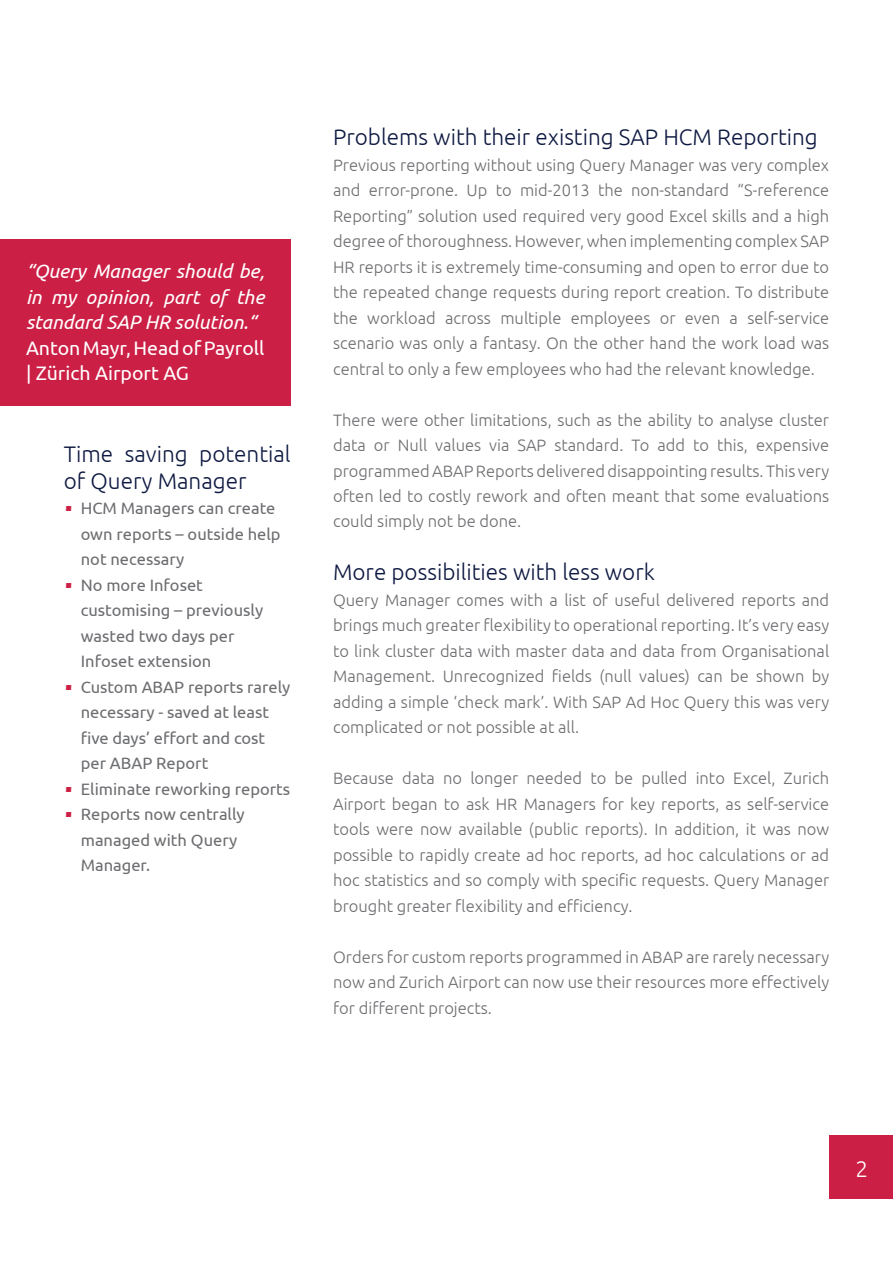
<style>
.page{position:relative;width:893px;height:1263px;background:#fff}
.page>*{position:absolute;margin:0;border:0;box-sizing:border-box;transform-origin:0 0}
.t1{font:300 22.5px/27px "Ubuntu";color:#0e1941}
.t2{font:300 22.5px "Ubuntu";color:#fff}
.t3{font:italic 19.5px/25.5px "Ubuntu";color:#fff;text-align:justify}
.t4{font:19.5px/25.5px "Ubuntu";color:#fff}
.t5{font:300 16.5px/25.5px "Ubuntu";color:#6c6d70;text-align:justify}
.t6{font:16.5px/25.5px "Ubuntu";color:#6c6d70}
.s1{font-family:"ITC Eras Std";font-weight:500;color:#cc1f45}
</style>
<div class="page">
<div style="left:830px;top:1135px;width:63px;height:64px;background:#cc1f45"></div>
<div style="left:0;top:240px;width:291px;height:166px;background:#cc1f45"></div>
<p class="t3" style="left:26px;top:258px;width:240px">“Query Manager should be, in my opinion, part of the standard SAP HR solution.“</p>
<p class="t4" style="left:26px;top:334px;width:240px">Anton Mayr, Head of Payroll | Zürich Airport AG</p>
<h1 class="t1" style="left:64px;top:440px;width:228px">Time saving potential of Query Manager</h1>
<p class="t6" style="left:81px;top:495px;width:201px;text-indent:-17px"><span class="s1">•</span> HCM Managers can create own reports – outside help not necessary</p>
<p class="t6" style="left:81px;top:572px;width:184px;text-indent:-17px"><span class="s1">•</span> No more Infoset customising – previously wasted two days per<br>Infoset extension</p>
<p class="t6" style="left:81px;top:674px;width:211px;text-indent:-17px"><span class="s1">•</span> Custom ABAP reports rarely necessary - saved at least five days’ effort and cost per ABAP Report</p>
<p class="t6" style="left:64px;top:776px;width:228px"><span class="s1">•</span> Eliminate reworking reports</p>
<p class="t6" style="left:81px;top:801px;width:166px;text-indent:-17px"><span class="s1">•</span> Reports now centrally managed with Query<br>Manager.</p>
<h1 class="t1" style="left:333px;top:123px;width:486px">Problems with their existing SAP HCM Reporting</h1>
<p class="t5" style="left:333px;top:151px;width:498px">Previous reporting without using Query Manager was very complex and error-prone. Up to mid-2013 the non-standard “S-reference Reporting” solution used required very good Excel skills and a high degree of thoroughness. However, when implementing complex SAP HR reports it is extremely time-consuming and open to error due to the repeated change requests during report creation. To distribute the workload across multiple employees or even a self-service scenario was only a fantasy. On the other hand the work load was central to only a few employees who had the relevant knowledge.</p>
<p class="t5" style="left:333px;top:406px;width:498px">There were other limitations, such as the ability to analyse cluster data or Null values via SAP standard. To add to this, expensive programmed ABAP Reports delivered disappointing results. This very often led to costly rework and often meant that some evaluations could simply not be done.</p>
<h1 class="t1" style="left:333px;top:558px;width:323px">More possibilities with less work</h1>
<p class="t5" style="left:333px;top:586px;width:498px">Query Manager comes with a list of useful delivered reports and brings much greater flexibility to operational reporting. It’s very easy to link cluster data with master data and data from Organisational Management. Unrecognized fields (null values) can be shown by adding a simple ‘check mark’. With SAP Ad Hoc Query this was very complicated or not possible at all.</p>
<p class="t5" style="left:333px;top:765px;width:498px">Because data no longer needed to be pulled into Excel, Zurich Airport began to ask HR Managers for key reports, as self-service tools were now available (public reports). In addition, it was now possible to rapidly create ad hoc reports, ad hoc calculations or ad hoc statistics and so comply with specific requests. Query Manager brought greater flexibility and efficiency.</p>
<p class="t5" style="left:333px;top:943px;width:498px">Orders for custom reports programmed in ABAP are rarely necessary now and Zurich Airport can now use their resources more effectively for different projects.</p>
<h1 class="t2" style="left:856px;top:1155px;width:14px">2</h1>
</div>
